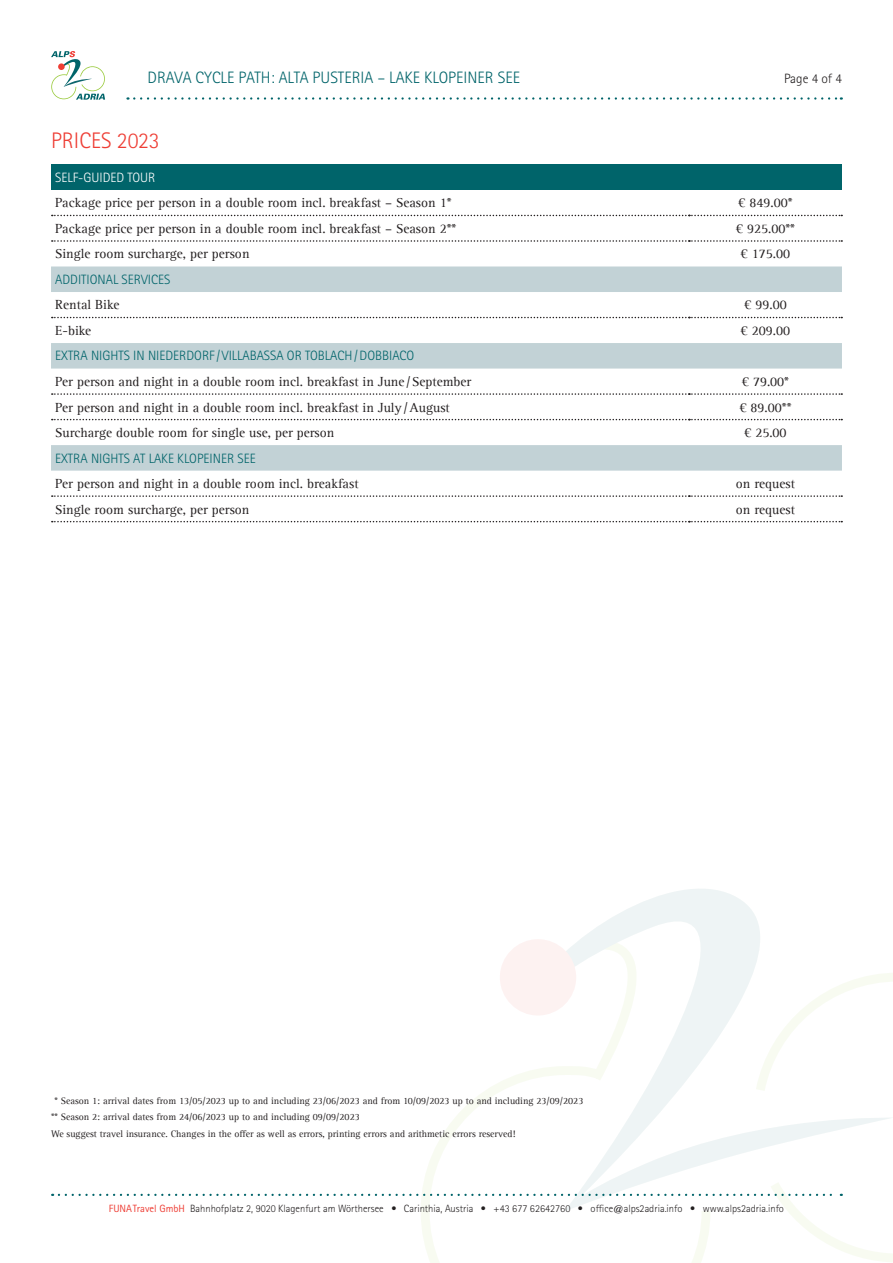
<style>
.page{position:relative;width:893px;height:1263px;background:#fff}
.page>*{position:absolute;margin:0;border:0;box-sizing:border-box;transform-origin:0 0}
.t1{font:300 22.5px "Rotis Sans Serif Std";color:#ee3e35}
.t2{font:300 16.5px "Rotis Sans Serif Std";color:#00646a}
.t3{font:13.5px "Agfa Rotis Serif";color:#231f20}
.t4{font:300 13.5px "Rotis Sans Serif Std";color:#00646a}
.t5{font:300 13.5px "Rotis Sans Serif Std";color:#fff}
.t6{font:300 13.5px "Rotis Sans Serif Std";color:#231f20}
.t7{font:300 10.5px "Rotis Sans Serif Std";color:#231f20}
.t8{font:9.75px "Agfa Rotis Serif";color:#231f20}
.s1{font-weight:400;color:#ee3e35}
</style>
<div class="page">
<svg style="left:421px;top:973px;width:472px;height:290px"></svg>
<svg style="left:519px;top:889px;width:328px;height:225px"></svg>
<div style="left:500px;top:939px;width:76px;height:76px;background:#fdf2f1;border-radius:50%"></div>
<svg style="left:59px;top:1114px;width:834px;height:97px"></svg>
<svg style="left:134px;top:97px;width:708px;height:3px"></svg>
<svg style="left:51px;top:51px;width:54px;height:49px"></svg>
<div style="left:51px;top:164px;width:791px;height:26px;background:#00646a"></div>
<svg style="left:51px;top:266px;width:791px;height:205px"></svg>
<svg style="left:52px;top:215px;width:790px;height:1px"></svg>
<svg style="left:52px;top:240px;width:790px;height:2px"></svg>
<svg style="left:52px;top:317px;width:790px;height:1px"></svg>
<svg style="left:52px;top:393px;width:790px;height:2px"></svg>
<svg style="left:52px;top:419px;width:790px;height:1px"></svg>
<svg style="left:52px;top:495px;width:790px;height:2px"></svg>
<svg style="left:52px;top:521px;width:790px;height:1px"></svg>
<p class="t2" style="left:148px;top:68px;width:374px">DRAVA CYCLE PATH: ALTA PUSTERIA – LAKE KLOPEINER SEE</p>
<p class="t6" style="left:784px;top:71px;width:59px">Page 4 of 4</p>
<h1 class="t1" style="left:51px;top:128px;width:110px">PRICES 2023</h1>
<p class="t5" style="left:55px;top:170px;width:102px">SELF-GUIDED TOUR</p>
<p class="t3" style="left:55px;top:195px;width:398px">Package price per person in a double room incl. breakfast – Season 1*</p>
<p class="t3" style="left:738px;top:195px;width:56px">€ 849.00*</p>
<p class="t3" style="left:55px;top:221px;width:402px">Package price per person in a double room incl. breakfast – Season 2**</p>
<p class="t3" style="left:736px;top:221px;width:61px">€ 925.00**</p>
<p class="t3" style="left:55px;top:246px;width:196px">Single room surcharge, per person</p>
<p class="t3" style="left:741px;top:246px;width:51px">€ 175.00</p>
<p class="t4" style="left:55px;top:272px;width:117px">ADDITIONAL SERVICES</p>
<p class="t3" style="left:55px;top:297px;width:66px">Rental Bike</p>
<p class="t3" style="left:744px;top:297px;width:44px">€ 99.00</p>
<p class="t3" style="left:55px;top:323px;width:38px">E-bike</p>
<p class="t3" style="left:741px;top:323px;width:51px">€ 209.00</p>
<p class="t4" style="left:55px;top:348px;width:361px">EXTRA NIGHTS IN NIEDERDORF /VILLABASSA OR TOBLACH/DOBBIACO</p>
<p class="t3" style="left:55px;top:374px;width:418px">Per person and night in a double room incl. breakfast in June /September</p>
<p class="t3" style="left:742px;top:374px;width:49px">€ 79.00*</p>
<p class="t3" style="left:55px;top:399px;width:396px">Per person and night in a double room incl. breakfast in July/August</p>
<p class="t3" style="left:739px;top:399px;width:54px">€ 89.00**</p>
<p class="t3" style="left:55px;top:425px;width:281px">Surcharge double room for single use, per person</p>
<p class="t3" style="left:744px;top:425px;width:44px">€ 25.00</p>
<p class="t4" style="left:55px;top:450px;width:202px">EXTRA NIGHTS AT LAKE KLOPEINER SEE</p>
<p class="t3" style="left:55px;top:476px;width:305px">Per person and night in a double room incl. breakfast</p>
<p class="t3" style="left:736px;top:476px;width:61px">on request</p>
<p class="t3" style="left:55px;top:501px;width:196px">Single room surcharge, per person</p>
<p class="t3" style="left:736px;top:501px;width:61px">on request</p>
<p class="t8" style="left:54px;top:1095px;width:530px">* Season 1: arrival dates from 13/05/2023 up to and including 23/06/2023 and from 10/09/2023 up to and including 23/09/2023</p>
<p class="t8" style="left:51px;top:1111px;width:310px">** Season 2: arrival dates from 24/06/2023 up to and including 09/09/2023</p>
<p class="t8" style="left:51px;top:1128px;width:466px">We suggest travel insurance. Changes in the offer as well as errors, printing errors and arithmetic errors reserved!</p>
<p class="t7" style="left:109px;top:1202px;width:677px"><span class="s1">FUNATravel GmbH</span> Bahnhofplatz 2, 9020 Klagenfurt am Wörthersee • Carinthia, Austria • +43 677 62642760 • office@alps2adria.info • www.alps2adria.info</p>
</div>
